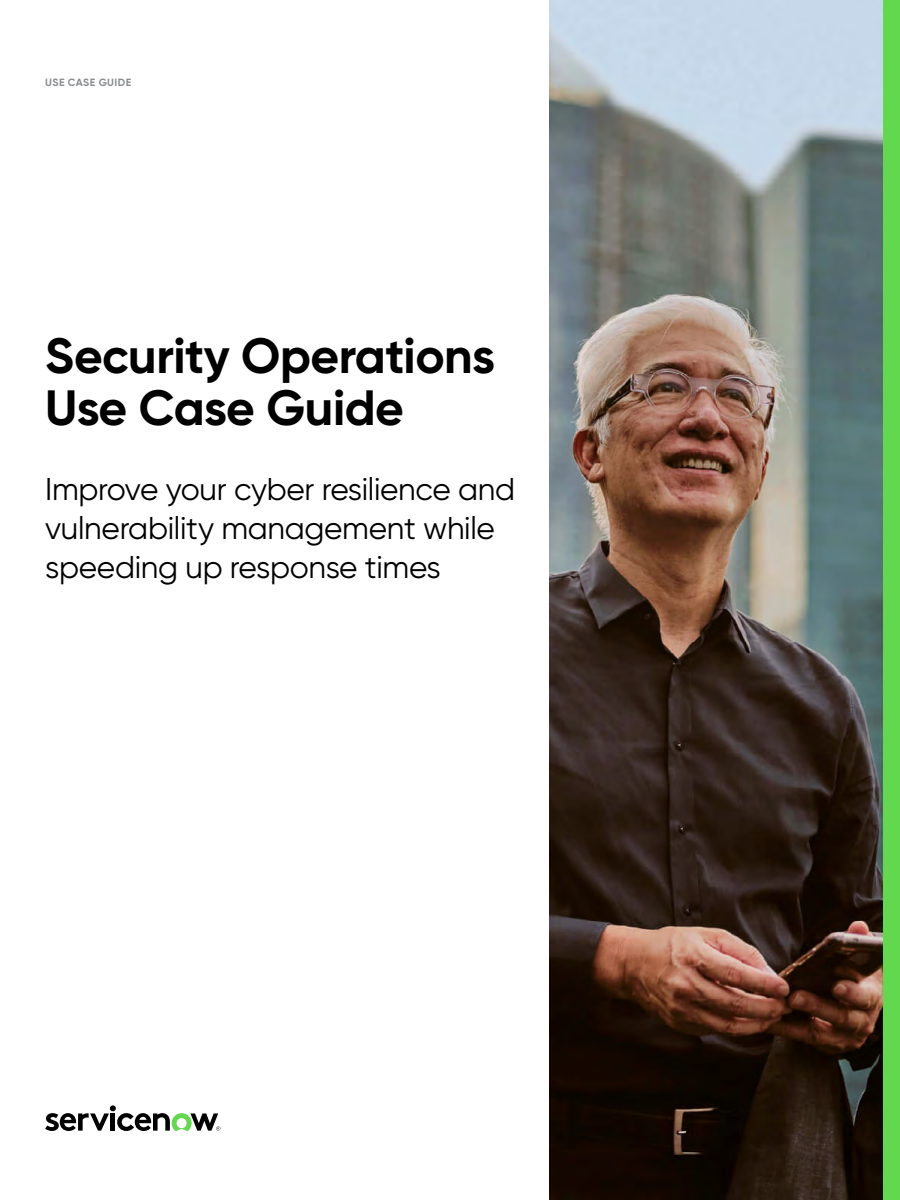
<style>
.page{position:relative;width:900px;height:1200px;background:#fff}
.page>*{position:absolute;margin:0;border:0;box-sizing:border-box;transform-origin:0 0}
.t1{font:700 49.5px/52.5px "Gilroy";letter-spacing:-.01em;color:#000}
.t2{font:31.5px/39px "Gilroy";letter-spacing:-.01em;color:#000}
.t3{font:700 10.5px "Gilroy";letter-spacing:.035em;color:#8a8e91}
</style>
<div class="page">
<img style="left:549px;top:0;width:334px;height:1200px">
<svg style="left:45px;top:1105px;width:175px;height:26px"></svg>
<div style="left:883px;top:0;width:17px;height:1200px;background:#62d84e"></div>
<p class="t3" style="left:45px;top:76px;width:88px">USE CASE GUIDE</p>
<h1 class="t1" style="left:45px;top:329px;width:452px">Security Operations<br>Use Case Guide</h1>
<p class="t2" style="left:45px;top:469px;width:471px">Improve your cyber resilience and vulnerability management while speeding up response times</p>
</div>
